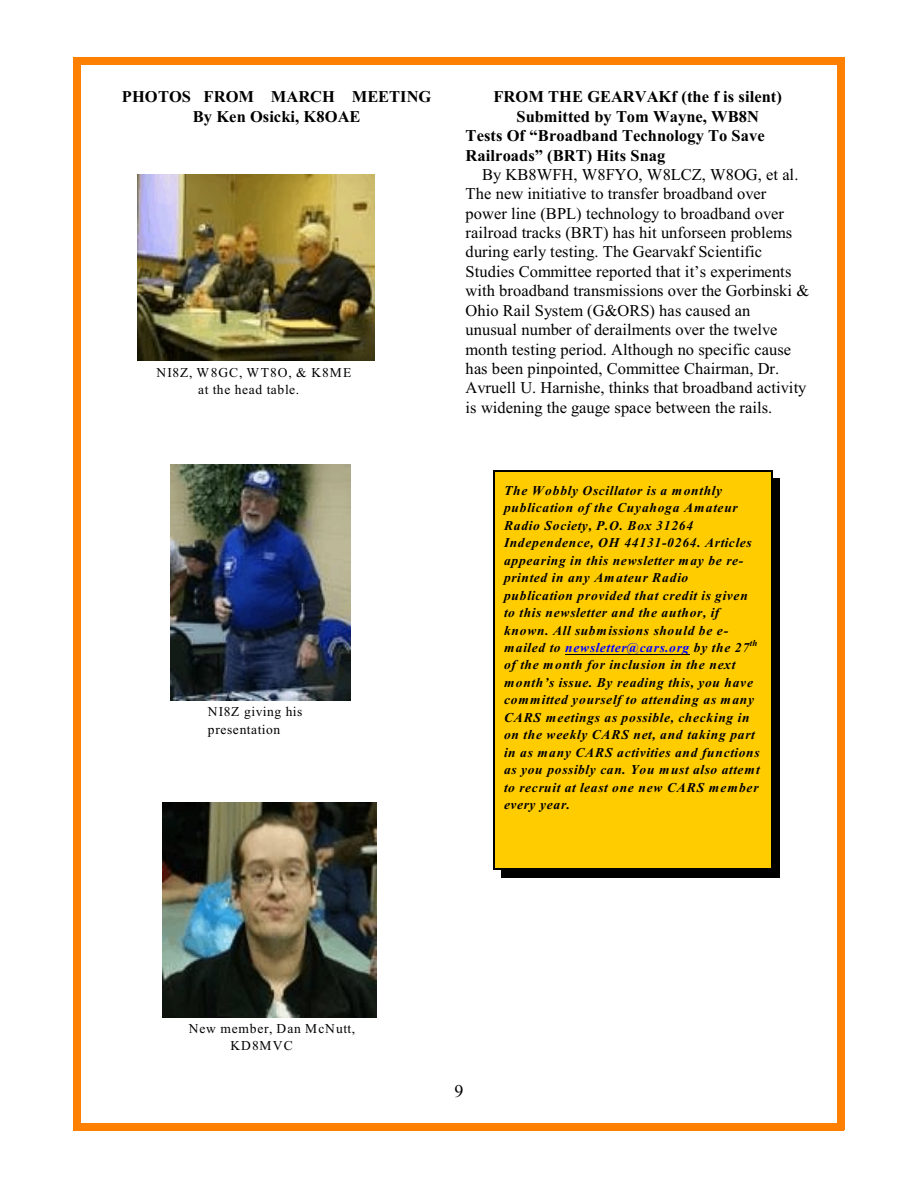
<style>
.page{position:relative;width:918px;height:1188px;background:#fff}
.page>*{position:absolute;margin:0;border:0;box-sizing:border-box;transform-origin:0 0}
.t1{font:18px "Times New Roman";color:#000}
.t2{font:16.5px/19.5px "Times New Roman";letter-spacing:.005em;color:#000}
.t3{font:700 16.5px/19.5px "Times New Roman";letter-spacing:.005em;color:#000;text-align:center}
.t4{font:italic 700 13.5px/17.4px "Times New Roman";letter-spacing:.055em;color:#000}
.t5{font:13.5px/17.7px "Times New Roman";letter-spacing:.055em;color:#000}
.s1{color:#00f}
</style>
<div class="page">
<div style="left:74px;top:58px;width:7px;height:1072px;background:#ff8000"></div>
<div style="left:837px;top:58px;width:7px;height:1072px;background:#ff8000"></div>
<div style="left:74px;top:58px;width:770px;height:7px;background:#ff8000"></div>
<div style="left:74px;top:1123px;width:770px;height:7px;background:#ff8000"></div>
<img style="left:138px;top:175px;width:236px;height:186px">
<img style="left:170px;top:464px;width:180px;height:236px">
<img style="left:162px;top:803px;width:215px;height:214px">
<div style="left:494px;top:470px;width:278px;height:400px;background:#fc0"></div>
<hr style="left:565px;top:654px;width:125px;height:1px;background:#000">
<hr style="left:494px;top:470px;width:1px;height:399px;background:#000">
<hr style="left:771px;top:470px;width:1px;height:399px;background:#000">
<hr style="left:494px;top:470px;width:278px;height:1px;background:#000">
<hr style="left:494px;top:868px;width:278px;height:2px;background:#000">
<div style="left:772px;top:478px;width:8px;height:400px;background:#000"></div>
<div style="left:501px;top:870px;width:279px;height:8px;background:#000"></div>
<p class="t3" style="left:122px;top:89px;width:311px">PHOTOS FROM MARCH MEETING<br>By Ken Osicki, K8OAE</p>
<p class="t3" style="left:493px;top:89px;width:290px">FROM THE GEARVAKf (the f is silent)</p>
<p class="t3" style="left:516px;top:108px;width:244px">Submitted by Tom Wayne, WB8N</p>
<p class="t3" style="left:466px;top:128px;width:301px">Tests Of “Broadband Technology To Save</p>
<p class="t3" style="left:466px;top:147px;width:201px">Railroads” (BRT) Hits Snag</p>
<p class="t2" style="left:466px;top:166px;width:345px;text-indent:17px">By KB8WFH, W8FYO, W8LCZ, W8OG, et al.<br>The new initiative to transfer broadband over power line (BPL) technology to broadband over railroad tracks (BRT) has hit unforseen problems during early testing. The Gearvakf Scientific Studies Committee reported that it’s experiments with broadband transmissions over the Gorbinski &amp; Ohio Rail System (G&amp;ORS) has caused an<br>unusual number of derailments over the twelve month testing period. Although no specific cause has been pinpointed, Committee Chairman, Dr.<br>Avruell U. Harnishe, thinks that broadband activity is widening the gauge space between the rails.</p>
<p class="t5" style="left:198px;top:364px;width:155px;text-indent:-42px">NI8Z, W8GC, WT8O, &amp; K8ME at the head table.</p>
<p class="t5" style="left:208px;top:704px;width:96px">NI8Z giving his presentation</p>
<p class="t5" style="left:230px;top:1021px;width:126px;text-indent:-42px">New member, Dan McNutt,<br>KD8MVC</p>
<p class="t4" style="left:504px;top:483px;width:257px">The Wobbly Oscillator is a monthly publication of the Cuyahoga Amateur Radio Society, P.O. Box 31264<br>Independence, OH 44131-0264. Articles appearing in this newsletter may be re&shy;printed in any Amateur Radio publication provided that credit is given to this newsletter and the author, if known. All submissions should be e&shy;mailed to <span class="s1">newsletter@cars.org</span> by the 27<sup>th </sup>of the month for inclusion in the next month’s issue. By reading this, you have committed yourself to attending as many CARS meetings as possible, checking in on the weekly CARS net, and taking part in as many CARS activities and functions as you possibly can. You must also attemt to recruit at least one new CARS member every year.</p>
<h1 class="t1" style="left:454px;top:1085px;width:10px">9</h1>
</div>
